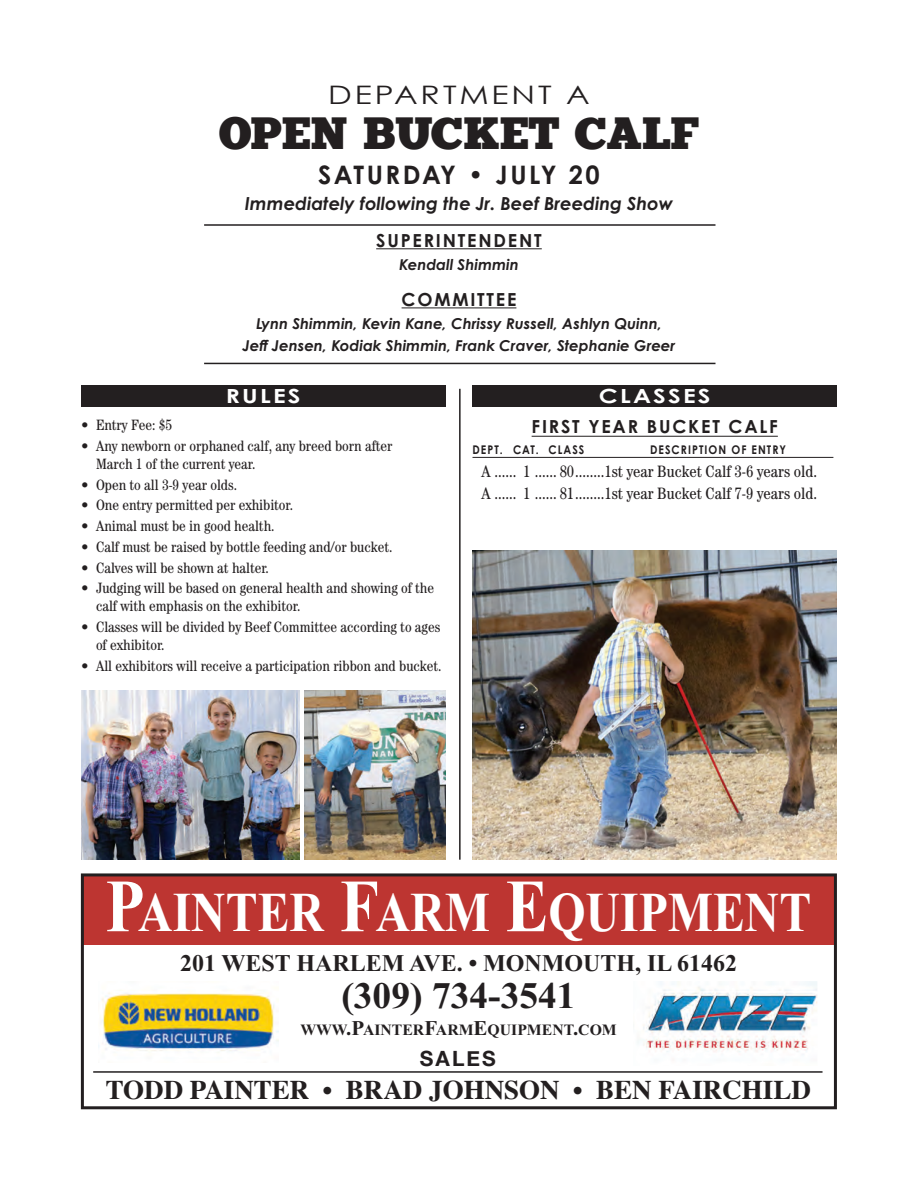
<style>
.page{position:relative;width:918px;height:1188px;background:#fff}
.page>*{position:absolute;margin:0;border:0;box-sizing:border-box;transform-origin:0 0}
.t1{font:700 56.25px "Times New Roman";color:#fff;scale:.85 1}
.t2{font:45px "Merit";color:#231f20}
.t3{font:700 37.5px "Times New Roman";color:#231f20}
.t4{font:700 27px "Times";color:#231f20}
.t5{font:700 25.5px "Times New Roman";color:#231f20;scale:.95 1}
.t6{font:700 25.5px "Century Gothic Pro";letter-spacing:.1em;color:#231f20}
.t7{font:25.5px "Century Gothic";letter-spacing:.09em;color:#231f20;scale:1.25 1}
.t8{font:700 24px "Times New Roman";color:#231f20}
.t9{font:700 21px "Helvetica Neue";letter-spacing:.1em;color:#231f20}
.t10{font:700 19.5px "Century Gothic Pro";letter-spacing:.09em;color:#fff;scale:1.25 1}
.t11{font:italic 700 18px "Century Gothic Pro";color:#231f20}
.t12{font:700 18px "Century Gothic Pro";letter-spacing:.1em;color:#231f20}
.t13{font:condensed 16.5px/22.5px "Century Std";color:#231f20}
.t14{font:700 15.75px "Times New Roman";color:#231f20}
.t15{font:condensed 15px/18px "Century Std";color:#231f20}
.t16{font:italic 700 15px/22.5px "Century Gothic Pro";color:#231f20;text-align:center}
.t17{font:700 12px "Century Gothic Pro";letter-spacing:.1em;color:#231f20;scale:.88 1}
.s1{font-size:75px}
.s2{font-size:21px}
</style>
<div class="page">
<img style="left:81px;top:690px;width:218px;height:170px">
<hr style="left:376px;top:248px;width:166px;height:1px;background:#231f20">
<hr style="left:402px;top:307px;width:114px;height:1px;background:#231f20">
<div style="left:81px;top:385px;width:365px;height:21px;background:#231f20"></div>
<hr style="left:204px;top:224px;width:512px;height:2px;background:#231f20">
<hr style="left:204px;top:363px;width:512px;height:1px;background:#231f20">
<hr style="left:459px;top:389px;width:2px;height:471px;background:#231f20">
<hr style="left:532px;top:436px;width:246px;height:1px;background:#231f20">
<hr style="left:472px;top:457px;width:361px;height:1px;background:#231f20">
<div style="left:472px;top:385px;width:365px;height:21px;background:#231f20"></div>
<img style="left:472px;top:551px;width:365px;height:309px">
<div style="left:81px;top:874px;width:755px;height:71px;background:#bd3531"></div>
<hr style="left:93px;top:1071px;width:730px;height:2px;background:#231f20">
<img style="left:98px;top:990px;width:180px;height:63px">
<img style="left:638px;top:981px;width:179px;height:71px">
<div style="left:81px;top:873px;width:756px;height:236px;border:3px solid #231f20"></div>
<img style="left:305px;top:690px;width:141px;height:170px">
<h3 class="t7" style="left:328px;top:76px;width:211px">DEPARTMENT A</h3>
<h2 class="t2" style="left:219px;top:107px;width:482px">OPEN BUCKET CALF</h2>
<h3 class="t6" style="left:318px;top:159px;width:283px">SATURDAY • JULY 20</h3>
<p class="t11" style="left:245px;top:192px;width:430px">Immediately following the Jr. Beef Breeding Show</p>
<p class="t12" style="left:376px;top:229px;width:167px">SUPERINTENDENT</p>
<p class="t16" style="left:399px;top:253px;width:121px">Kendall Shimmin</p>
<p class="t12" style="left:402px;top:288px;width:116px">COMMITTEE</p>
<p class="t16" style="left:243px;top:312px;width:434px">Lynn Shimmin, Kevin Kane, Chrissy Russell, Ashlyn Quinn,<br>Jeff Jensen, Kodiak Shimmin, Frank Craver, Stephanie Greer</p>
<h3 class="t10" style="left:226px;top:383px;width:61px">RULES</h3>
<h3 class="t10" style="left:599px;top:383px;width:91px">CLASSES</h3>
<p class="t15" style="left:81px;top:416px;width:93px">• Entry Fee: $5</p>
<p class="t15" style="left:96px;top:437px;width:298px;text-indent:-15px">• Any newborn or orphaned calf, any breed born after<br>March 1 of the current year.</p>
<p class="t15" style="left:81px;top:475px;width:158px">• Open to all 3-9 year olds.</p>
<p class="t15" style="left:81px;top:496px;width:214px">• One entry permitted per exhibitor.</p>
<p class="t15" style="left:81px;top:517px;width:195px">• Animal must be in good health.</p>
<p class="t15" style="left:81px;top:538px;width:313px">• Calf must be raised by bottle feeding and/or bucket.</p>
<p class="t15" style="left:81px;top:558px;width:189px">• Calves will be shown at halter.</p>
<p class="t15" style="left:96px;top:579px;width:340px;text-indent:-15px">• Judging will be based on general health and showing of the calf with emphasis on the exhibitor.</p>
<p class="t15" style="left:96px;top:618px;width:346px;text-indent:-15px">• Classes will be divided by Beef Committee according to ages of exhibitor.</p>
<p class="t15" style="left:81px;top:656px;width:362px">• All exhibitors will receive a participation ribbon and bucket.</p>
<p class="t12" style="left:532px;top:415px;width:248px">FIRST YEAR BUCKET CALF</p>
<p class="t17" style="left:472px;top:443px;width:129px">DEPT. CAT. CLASS</p>
<p class="t17" style="left:650px;top:443px;width:156px">DESCRIPTION OF ENTRY</p>
<p class="t13" style="left:481px;top:460px;width:337px">A ...... 1 ...... 80........1st year Bucket Calf 3-6 years old.<br>A ...... 1 ...... 81........1st year Bucket Calf 7-9 years old.</p>
<h1 class="t1" style="left:106px;top:874px;width:832px"><span class="s1">P</span>AINTER <span class="s1">F</span>ARM <span class="s1">E</span>QUIPMENT</h1>
<h3 class="t8" style="left:180px;top:946px;width:559px">201 WEST HARLEM AVE. • MONMOUTH, IL 61462</h3>
<h3 class="t3" style="left:341px;top:970px;width:236px">(309) 734-3541</h3>
<p class="t14" style="left:300px;top:1019px;width:318px">WWW<span class="s2">.P</span>AINTER<span class="s2">F</span>ARM<span class="s2">E</span>QUIPMENT<span class="s2">.</span>COM</p>
<h3 class="t9" style="left:420px;top:1042px;width:78px">SaleS</h3>
<h3 class="t4" style="left:106px;top:1064px;width:707px">TODD PAINTER • BRAD JOHNSON • BEN FAIRCHILD</h3>
<h3 class="t5" style="left:141px;top:1068px;width:668px">TODD PAINTER • JERRY PAINTER • BEN FAIRCHILD</h3>
</div>
